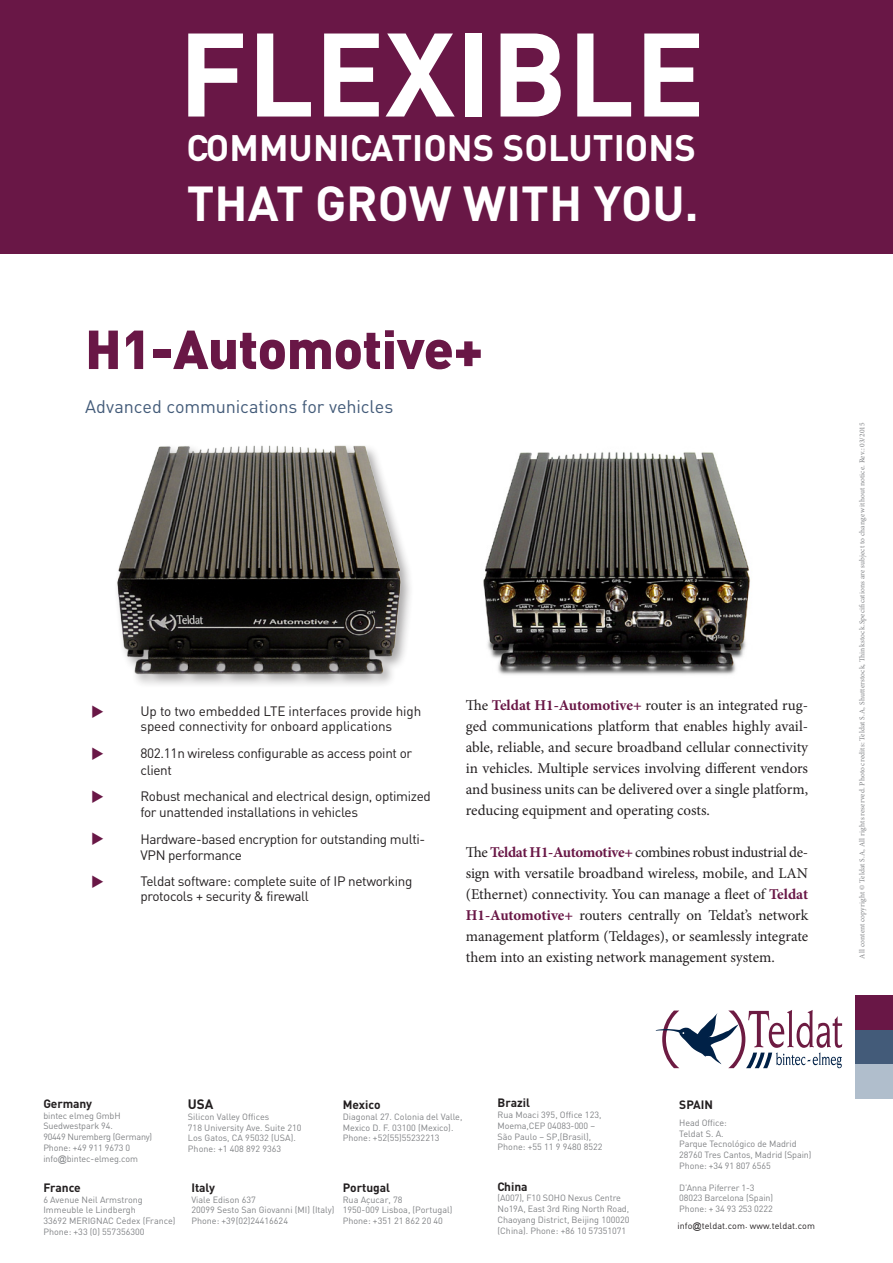
<style>
.page{position:relative;width:893px;height:1263px;background:#fff}
.page>*{position:absolute;margin:0;border:0;box-sizing:border-box;transform-origin:0 0}
.t1{font:700 116.55px "DIN";color:#fff}
.t2{font:900 54px "DIN";letter-spacing:-.01em;color:#691746}
.t3{font:700 48.45px "DIN";letter-spacing:-.005em;color:#fff}
.t4{font:700 36.45px "DIN";color:#fff}
.t5{font:18px "DIN";letter-spacing:-.005em;color:#435b79}
.t6{font:15px/21px "Minion Pro";letter-spacing:-.005em;color:#231f20;text-align:justify}
.t7{font:13.5px/16.2px "DIN";letter-spacing:-.025em;color:#231f20}
.t8{font:700 13.5px "DIN";color:#231f20}
.t9{font:700 12px "DIN";color:#231f20}
.t10{font:9px/10.8px "DIN";color:#808285}
.t11{font:9px "DIN";letter-spacing:.01em;color:#231f20}
.t12{font:7.5px "Minion Pro";letter-spacing:.02em;color:#808285}
.s1{font-weight:700;color:#691746}
.s2{font-family:"Arial"}
</style>
<div class="page">
<div style="left:0;top:0;width:893px;height:254px;background:#691746"></div>
<img style="left:117px;top:445px;width:293px;height:240px">
<img style="left:483px;top:452px;width:267px;height:223px">
<svg style="left:656px;top:1010px;width:186px;height:58px"></svg>
<div style="left:856px;top:996px;width:37px;height:34px;background:#691746"></div>
<div style="left:856px;top:1030px;width:37px;height:34px;background:#435b79"></div>
<div style="left:856px;top:1064px;width:37px;height:34px;background:#b0becc"></div>
<h1 class="t1" style="left:179px;top:-2px;width:528px">FLEXIBLE</h1>
<h3 class="t4" style="left:187px;top:124px;width:507px">communications solutions</h3>
<h3 class="t3" style="left:187px;top:171px;width:513px">that grow with you.</h3>
<h2 class="t2" style="left:85px;top:314px;width:400px">H1-Automotive+</h2>
<h3 class="t5" style="left:85px;top:395px;width:310px">Advanced communications for vehicles</h3>
<h3 class="t7" style="left:140px;top:703px;width:282px;line-height:15px">Up to two embedded LTE interfaces provide high speed connectivity for onboard applications</h3>
<h3 class="t7" style="left:140px;top:745px;width:273px">802.11n wireless configurable as access point or client</h3>
<h3 class="t7" style="left:140px;top:788px;width:292px">Robust mechanical and electrical design, optimized for unattended installations in vehicles</h3>
<h3 class="t7" style="left:140px;top:830px;width:286px">Hardware-based encryption for outstanding multi-<br>VPN performance</h3>
<h3 class="t7" style="left:140px;top:873px;width:274px;line-height:15px">Teldat software: complete suite of IP networking protocols + security &amp; firewall</h3>
<p class="t6" style="left:466px;top:695px;width:344px">The <span class="s1">Teldat H1-Automotive+</span> router is an integrated rug&shy;ged communications platform that enables highly avail&shy;able, reliable, and secure broadband cellular connectivity in vehicles. Multiple services involving different vendors and business units can be delivered over a single platform, reducing equipment and operating costs.</p>
<p class="t6" style="left:466px;top:842px;width:344px">The <span class="s1">Teldat H1-Automotive+</span> combines robust industrial de&shy;sign with versatile broadband wireless, mobile, and LAN (Ethernet) connectivity. You can manage a fleet of <span class="s1">Teldat H1-Automotive+</span> routers centrally on Teldat’s network management platform (Teldages), or seamlessly integrate them into an existing network management system.</p>
<p class="t12" style="left:857px;top:958px;width:537px;rotate:-90deg">All content copyright © Teldat S.A, All rights reserved. Photo credits: Teldat S.A, Shutterstock, Thinkstock.Specifications are subject to change without notice. Rev.: 03/2015</p>
<h3 class="t9" style="left:43px;top:1095px;width:50px">Germany</h3>
<p class="t10" style="left:43px;top:1110px;width:110px">bintec elmeg GmbH<br>Suedwestpark 94.<br>90449 Nuremberg (Germany)<br>Phone: +49 911 9673 0 info<span class="s2">@</span>bintec-elmeg.com</p>
<h3 class="t9" style="left:43px;top:1179px;width:39px">France</h3>
<p class="t10" style="left:43px;top:1194px;width:134px">6 Avenue Neil Armstrong<br>Immeuble le Lindbergh<br>33692 MERIGNAC Cedex (France)<br>Phone: +33 (0) 557356300</p>
<h3 class="t8" style="left:188px;top:1095px;width:27px">USA</h3>
<p class="t10" style="left:188px;top:1111px;width:115px">Silicon Valley Offices<br>718 University Ave. Suite 210<br>Los Gatos, CA 95032 (USA).<br>Phone: +1 408 892 9363</p>
<h3 class="t9" style="left:343px;top:1097px;width:39px">M exico</h3>
<p class="t10" style="left:343px;top:1111px;width:121px">Diagonal 27. Colonia del Valle,<br>Mexico D. F. 03100 (Mexico).<br>Phone: +52(55)55232213</p>
<h3 class="t9" style="left:191px;top:1179px;width:25px">Italy</h3>
<p class="t10" style="left:191px;top:1194px;width:145px">Viale Edison 637<br>20099 Sesto San Giovanni (MI) (Italy)<br>Phone: +39(02)24416624</p>
<h3 class="t9" style="left:343px;top:1179px;width:49px">Portugal</h3>
<p class="t10" style="left:343px;top:1194px;width:111px">Rua Açucar, 78<br>1950-009 Lisboa, (Portugal)<br>Phone: +351 21 862 20 40</p>
<h3 class="t9" style="left:497px;top:1095px;width:34px">Brazil</h3>
<p class="t10" style="left:497px;top:1109px;width:106px">Rua Moaci 395, Office 123,<br>Moema,CEP 04083-000 –<br>São Paulo – SP,(Brasil),<br>Phone: +55 11 9 9480 8522</p>
<h3 class="t9" style="left:497px;top:1178px;width:32px">China</h3>
<p class="t10" style="left:497px;top:1192px;width:134px">(A007), F10 SOHO Nexus Centre<br>No19A, East 3rd Ring North Road,<br>Chaoyang District, Beijing 100020 (China). Phone: +86 10 57351071</p>
<h3 class="t9" style="left:679px;top:1097px;width:33px">SPAIN</h3>
<p class="t10" style="left:679px;top:1117px;width:134px">Head Office:<br>Teldat S. A.<br>Parque Tecnológico de Madrid<br>28760 Tres Cantos, Madrid (Spain)<br>Phone: +34 91 807 6565</p>
<p class="t10" style="left:679px;top:1182px;width:95px">D’Anna Piferrer 1-3<br>08023 Barcelona (Spain)<br>Phone: + 34 93 253 0222</p>
<p class="t11" style="left:677px;top:1220px;width:139px">info<span class="s2">@</span>teldat.com. www.teldat.com</p>
</div>
